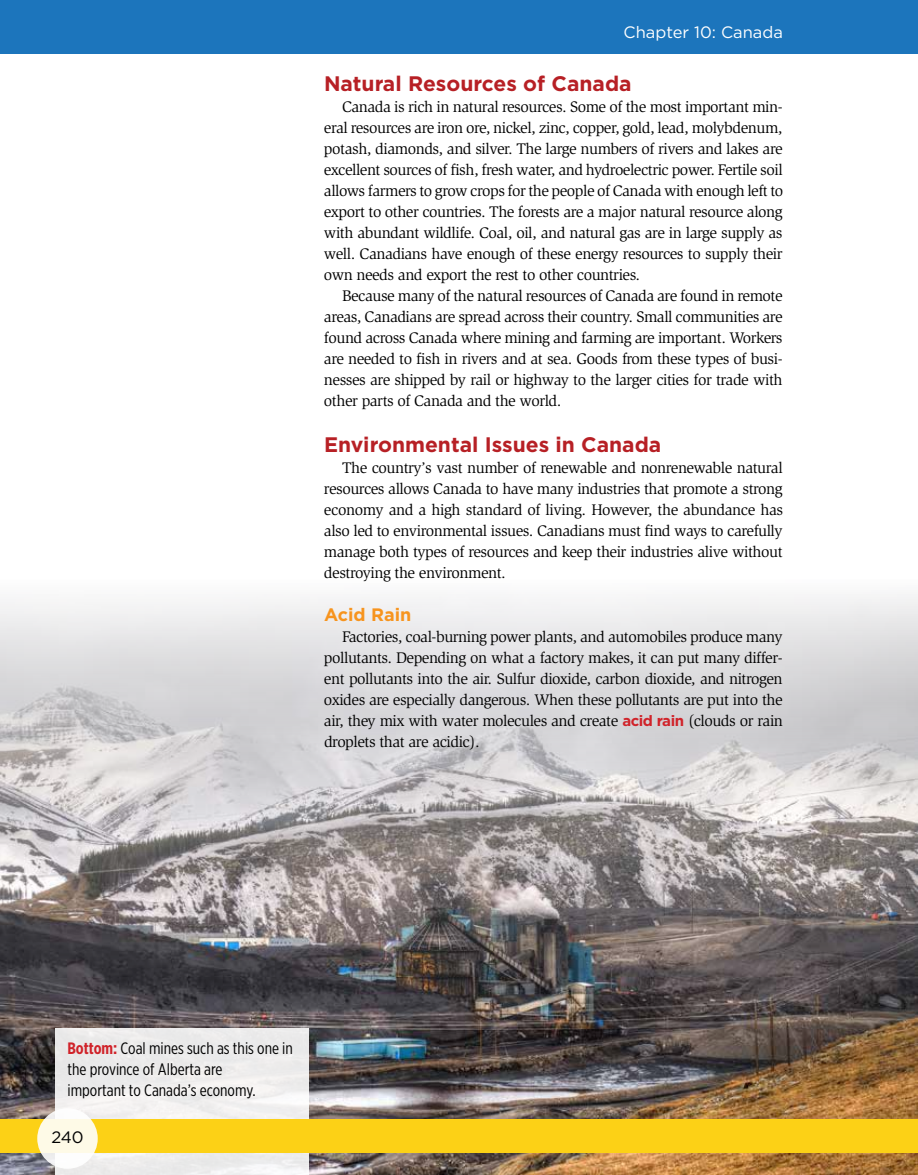
<style>
.page{position:relative;width:918px;height:1175px;background:#fff}
.page>*{position:absolute;margin:0;border:0;box-sizing:border-box;transform-origin:0 0}
.t1{font:700 21px "Gotham";color:#b72025}
.t2{font:700 18px "Gotham";color:#f7941e}
.t3{font:16.5px/21px "Gotham X Narrow";color:#000}
.t4{font:16.5px "Gotham";color:#fff}
.t5{font:16.5px "Gotham";color:#000}
.t6{font:15.75px/21px "Slimbach Std";letter-spacing:-.03em;color:#000;text-align:justify}
.s1{font-family:"Gotham";font-weight:700;font-size:15px;color:#d0232a}
.s2{font-weight:700;color:#d0232a}
</style>
<div class="page">
<img style="left:0;top:594px;width:918px;height:580px">
<div style="left:55px;top:1028px;width:254px;height:146px;background:#edecec"></div>
<div style="left:0;top:1119px;width:918px;height:33px;background:#fcd116"></div>
<div style="left:0;top:0;width:918px;height:54px;background:#1c75bc"></div>
<svg style="left:37px;top:1108px;width:61px;height:60px;background:#fcf9eb"></svg>
<p class="t4" style="left:624px;top:22px;width:161px">Chapter 10: Canada</p>
<h1 class="t1" style="left:324px;top:70px;width:309px">Natural Resources of Canada</h1>
<p class="t6" style="left:324px;top:96px;width:461px;text-indent:18px">Canada is rich in natural resources. Some of the most important min&shy;eral resources are iron ore, nickel, zinc, copper, gold, lead, molybdenum, potash, diamonds, and silver. The large numbers of rivers and lakes are excellent sources of fish, fresh water, and hydroelectric power. Fertile soil allows farmers to grow crops for the people of Canada with enough left to export to other countries. The forests are a major natural resource along with abundant wildlife. Coal, oil, and natural gas are in large supply as well. Canadians have enough of these energy resources to supply their own needs and export the rest to other countries.</p>
<p class="t6" style="left:324px;top:285px;width:460px;text-indent:18px">Because many of the natural resources of Canada are found in remote areas, Canadians are spread across their country. Small communities are found across Canada where mining and farming are important. Workers are needed to fish in rivers and at sea. Goods from these types of busi&shy;nesses are shipped by rail or highway to the larger cities for trade with other parts of Canada and the world.</p>
<h1 class="t1" style="left:324px;top:431px;width:339px">Environmental Issues in Canada</h1>
<p class="t6" style="left:324px;top:458px;width:461px;text-indent:18px">The country’s vast number of renewable and nonrenewable natural resources allows Canada to have many industries that promote a strong economy and a high standard of living. However, the abundance has also led to environmental issues. Canadians must find ways to carefully manage both types of resources and keep their industries alive without destroying the environment.</p>
<p class="t2" style="left:324px;top:603px;width:89px">Acid Rain</p>
<p class="t6" style="left:324px;top:626px;width:460px;text-indent:18px">Factories, coal-burning power plants, and automobiles produce many pollutants. Depending on what a factory makes, it can put many differ&shy;ent pollutants into the air. Sulfur dioxide, carbon dioxide, and nitrogen oxides are especially dangerous. When these pollutants are put into the air, they mix with water molecules and create <span class="s1">acid rain</span> (clouds or rain droplets that are acidic).</p>
<p class="t3" style="left:68px;top:1037px;width:227px"><span class="s2">Bottom:</span> Coal mines such as this one in the province of Alberta are<br>important to Canada’s economy.</p>
<p class="t5" style="left:51px;top:1126px;width:34px">240</p>
</div>
